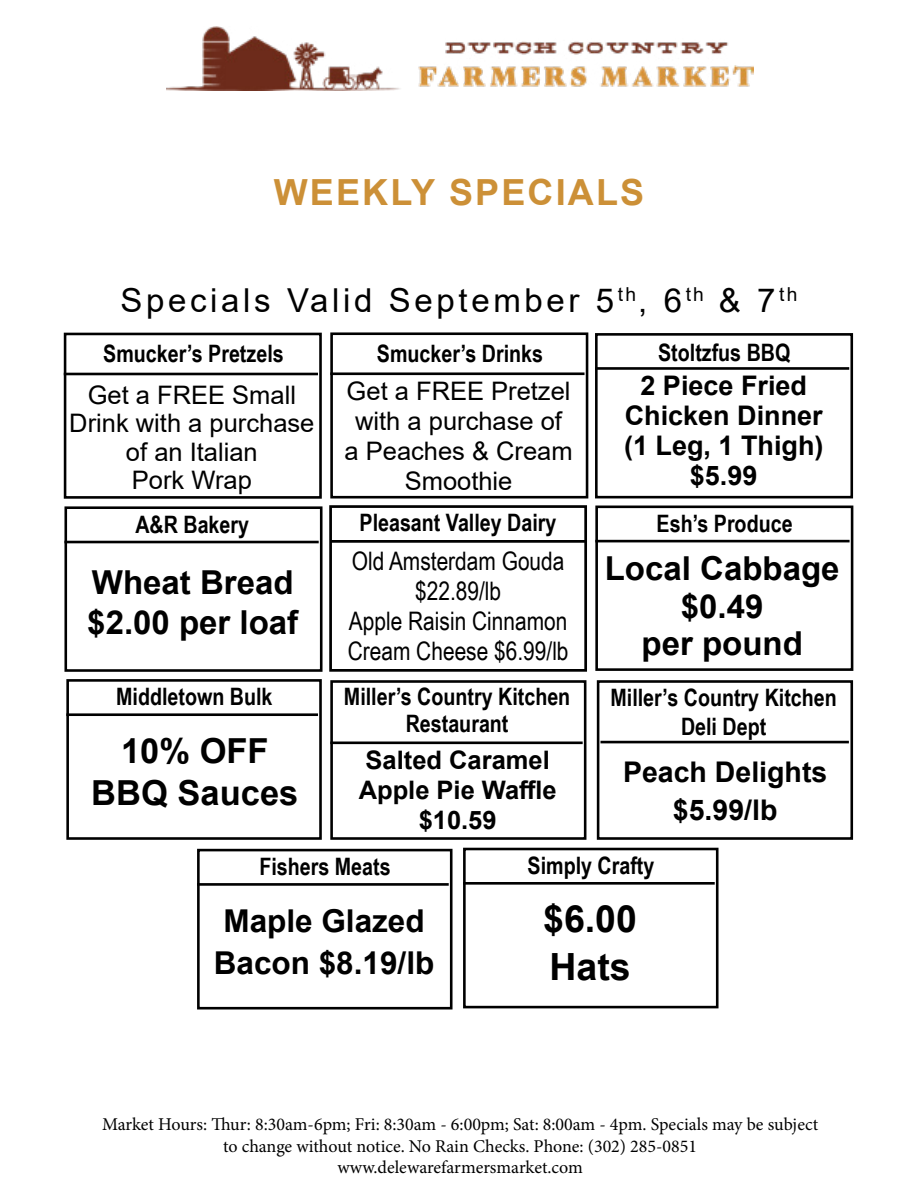
<style>
.page{position:relative;width:918px;height:1188px;background:#fff}
.page>*{position:absolute;margin:0;border:0;box-sizing:border-box;transform-origin:0 0}
.t1{font:700 37.5px/48px "Arial";color:#000}
.t2{font:700 36px "Arial";letter-spacing:.06em;color:#cc9037}
.t3{font:700 34.5px/42px "Arial";color:#000;text-align:center}
.t4{font:700 33px/37.5px "Arial";color:#000;text-align:center}
.t5{font:33px "Arial";letter-spacing:.11em;color:#000}
.t6{font:700 31.5px/42px "Arial";color:#000;text-align:center}
.t7{font:700 28.5px/37.5px "Arial";color:#000;text-align:center}
.t8{font:700 27px/30px "Arial";color:#000;text-align:center}
.t9{font:25.5px/30px "Arial";color:#000;text-align:center}
.t10{font:25.5px/30px "Arial Narrow";color:#000;text-align:center}
.t11{font:700 25.5px/30px "Arial";color:#000;text-align:center}
.t12{font:700 24px/27px "Arial Narrow";color:#000;text-align:center}
.t13{font:18px/21.6px "Minion Pro";color:#000;text-align:center}
</style>
<div class="page">
<div style="left:330px;top:332px;width:258px;height:166px;border:3px solid #000"></div>
<hr style="left:330px;top:372px;width:255px;height:3px;background:#000">
<div style="left:329px;top:505px;width:258px;height:167px;border:3px solid #000"></div>
<hr style="left:330px;top:540px;width:256px;height:3px;background:#000">
<img style="left:167px;top:26px;width:587px;height:64px">
<div style="left:595px;top:333px;width:258px;height:165px;border:3px solid #000"></div>
<hr style="left:595px;top:367px;width:254px;height:3px;background:#000">
<div style="left:595px;top:506px;width:258px;height:165px;border:3px solid #000"></div>
<hr style="left:595px;top:540px;width:255px;height:2px;background:#000">
<div style="left:64px;top:333px;width:258px;height:166px;border:3px solid #000"></div>
<hr style="left:64px;top:373px;width:254px;height:2px;background:#000">
<div style="left:64px;top:506px;width:259px;height:166px;border:3px solid #000"></div>
<hr style="left:64px;top:541px;width:255px;height:2px;background:#000">
<div style="left:66px;top:679px;width:256px;height:161px;border:3px solid #000"></div>
<hr style="left:66px;top:713px;width:252px;height:3px;background:#000">
<div style="left:330px;top:680px;width:256px;height:160px;border:3px solid #000"></div>
<hr style="left:330px;top:742px;width:253px;height:2px;background:#000">
<div style="left:597px;top:680px;width:256px;height:160px;border:3px solid #000"></div>
<hr style="left:600px;top:741px;width:249px;height:2px;background:#000">
<div style="left:463px;top:848px;width:256px;height:160px;border:3px solid #000"></div>
<hr style="left:463px;top:882px;width:252px;height:3px;background:#000">
<div style="left:197px;top:849px;width:256px;height:160px;border:3px solid #000"></div>
<hr style="left:197px;top:883px;width:252px;height:3px;background:#000">
<h2 class="t2" style="left:274px;top:167px;width:372px">WEEKLY SPECIALS</h2>
<h3 class="t5" style="left:121px;top:278px;width:678px">Specials Valid September 5<sup>th</sup>, 6<sup>th</sup> &amp; 7<sup>th</sup></h3>
<p class="t12" style="left:377px;top:339px;width:168px">Smucker’s Drinks</p>
<p class="t9" style="left:345px;top:376px;width:230px">Get a FREE Pretzel with a purchase of<br>a Peaches &amp; Cream<br>Smoothie</p>
<p class="t12" style="left:360px;top:508px;width:198px">Pleasant Valley Dairy</p>
<p class="t10" style="left:348px;top:545px;width:222px">Old Amsterdam Gouda $22.89/lb<br>Apple Raisin Cinnamon<br>Cream Cheese $6.99/lb</p>
<p class="t12" style="left:658px;top:338px;width:134px">Stoltzfus BBQ</p>
<p class="t8" style="left:624px;top:371px;width:201px">2 Piece Fried<br>Chicken Dinner (1 Leg, 1 Thigh) $5.99</p>
<p class="t12" style="left:657px;top:509px;width:138px">Esh’s Produce</p>
<h3 class="t4" style="left:605px;top:550px;width:236px">Local Cabbage $0.49<br>per pound</h3>
<p class="t12" style="left:103px;top:339px;width:182px">Smucker’s Pretzels</p>
<p class="t9" style="left:69px;top:380px;width:247px;line-height:28.5px">Get a FREE Small<br>Drink with a purchase of an Italian<br>Pork Wrap</p>
<p class="t12" style="left:135px;top:509px;width:115px">A&amp;R Bakery</p>
<h3 class="t4" style="left:87px;top:562px;width:212px;line-height:40.5px;text-align:left">Wheat Bread $2.00 per loaf</h3>
<p class="t12" style="left:344px;top:682px;width:228px">Miller’s Country Kitchen<br>Restaurant</p>
<p class="t11" style="left:359px;top:745px;width:200px">Salted Caramel<br>Apple Pie Waffle $10.59</p>
<p class="t12" style="left:116px;top:682px;width:158px">Middletown Bulk</p>
<h3 class="t3" style="left:91px;top:730px;width:209px">10% OFF<br>BBQ Sauces</h3>
<p class="t12" style="left:610px;top:682px;width:228px;line-height:28.8px">Miller’s Country Kitchen<br>Deli Dept</p>
<p class="t7" style="left:623px;top:754px;width:206px">Peach Delights $5.99/lb</p>
<p class="t12" style="left:528px;top:851px;width:128px">Simply Crafty</p>
<h1 class="t1" style="left:543px;top:895px;width:95px">$6.00<br>Hats</h1>
<p class="t12" style="left:259px;top:852px;width:133px">Fishers Meats</p>
<h3 class="t6" style="left:214px;top:900px;width:222px">Maple Glazed<br>Bacon $8.19/lb</h3>
<p class="t13" style="left:102px;top:1114px;width:718px">Market Hours: Thur: 8:30am-6pm; Fri: 8:30am - 6:00pm; Sat: 8:00am - 4pm. Specials may be subject to change without notice. No Rain Checks. Phone: (302) 285-0851 www.delewarefarmersmarket.com</p>
</div>
